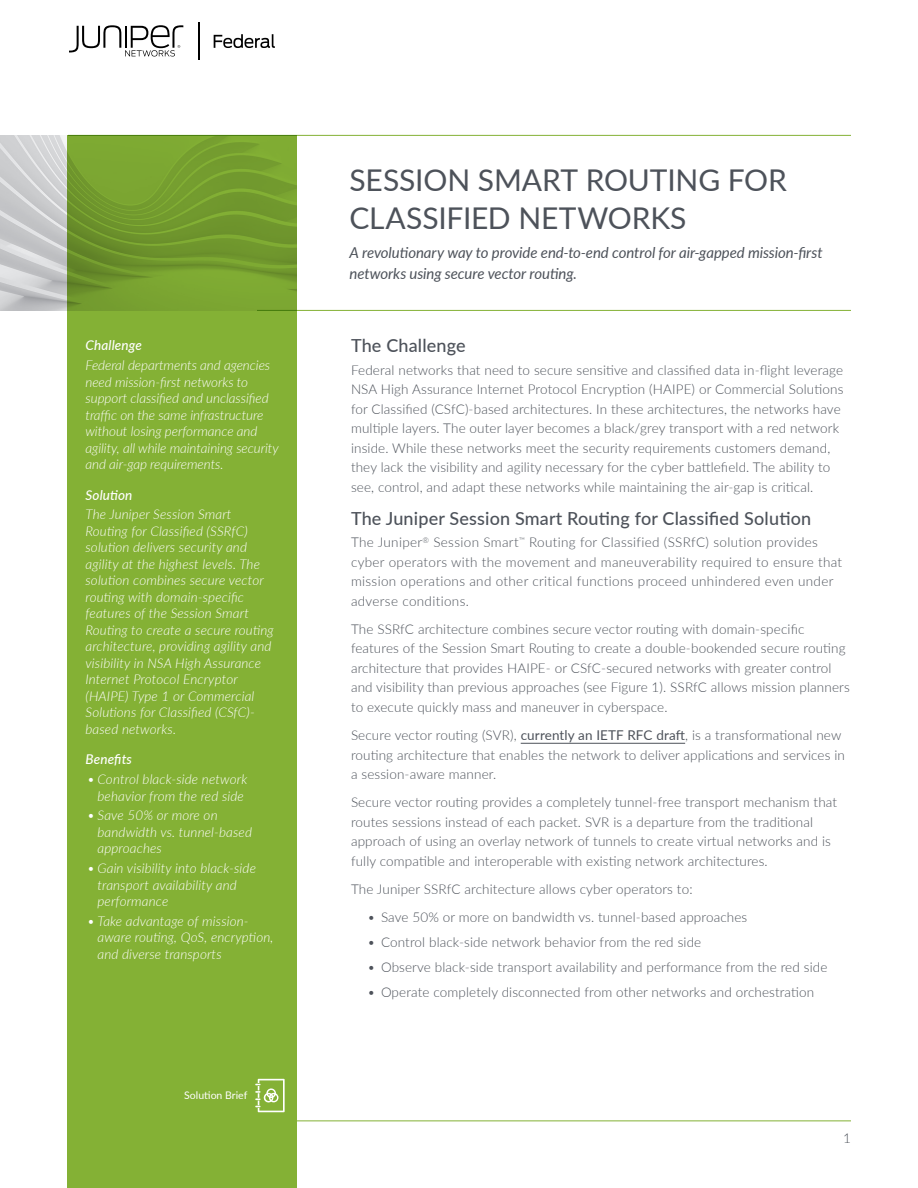
<style>
.page{position:relative;width:918px;height:1188px;background:#fff}
.page>*{position:absolute;margin:0;border:0;box-sizing:border-box;transform-origin:0 0}
.t1{font:30px/37.5px "Lato";letter-spacing:-.005em;color:#4d525a}
.t2{font:500 18px "Lato";letter-spacing:.01em;color:#4d525a}
.Subtitle{font:italic 15px/21px "Lato";letter-spacing:-.005em;color:#4d525a}
.t3{font:300 13.5px/19.5px "Lato";letter-spacing:.01em;color:#4d525a}
.Sidebar_text{font:italic 300 13.5px/16.5px "Lato";letter-spacing:.01em;color:#fff}
.Sidebar_head{font:italic 500 13.5px "Lato";letter-spacing:.01em;color:#fff}
.t4{font:10.5px "Lato";color:#fff}
.s1{font-weight:400}
</style>
<div class="page">
<img style="left:0;top:136px;width:68px;height:175px">
<hr style="left:68px;top:135px;width:783px;height:1px;background:#84b135">
<hr style="left:257px;top:310px;width:594px;height:1px;background:#84b135">
<div style="left:68px;top:135px;width:229px;height:1053px;background:#84b135"></div>
<hr style="left:68px;top:1120px;width:783px;height:1px;background:#84b135">
<svg style="left:255px;top:1079px;width:30px;height:33px"></svg>
<svg style="left:69px;top:25px;width:114px;height:32px"></svg>
<hr style="left:198px;top:23px;width:2px;height:37px;background:#000">
<svg style="left:214px;top:34px;width:61px;height:14px"></svg>
<hr style="left:521px;top:743px;width:164px;height:1px;background:#4d525a">
<p class="Sidebar_head" style="left:86px;top:336px;width:58px">Challenge</p>
<p class="Sidebar_text" style="left:86px;top:356px;width:195px">Federal departments and agencies need mission-first networks to support classified and unclassified traffic on the same infrastructure without losing performance and agility, all while maintaining security and air-gap requirements.</p>
<p class="Sidebar_head" style="left:86px;top:485px;width:48px">Solution</p>
<p class="Sidebar_text" style="left:86px;top:506px;width:190px">The Juniper Session Smart<br>Routing for Classified (SSRfC) solution delivers security and agility at the highest levels. The solution combines secure vector routing with domain-specific features of the Session Smart<br>Routing to create a secure routing architecture, providing agility and visibility in NSA High Assurance<br>Internet Protocol Encryptor (HAIPE) Type 1 or Commercial<br>Solutions for Classified (CSfC)- based networks.</p>
<p class="Sidebar_head" style="left:86px;top:750px;width:48px">Benefits</p>
<p class="Sidebar_text" style="left:87px;top:771px;width:162px;text-align:center">• Control black-side network behavior from the red side</p>
<p class="Sidebar_text" style="left:98px;top:807px;width:156px;text-indent:-10px">• Save 50% or more on bandwidth vs. tunnel-based approaches</p>
<p class="Sidebar_text" style="left:98px;top:860px;width:160px;text-indent:-10px">• Gain visibility into black-side transport availability and performance</p>
<p class="Sidebar_text" style="left:98px;top:912px;width:177px;text-indent:-10px">• Take advantage of mission&shy;aware routing, QoS, encryption, and diverse transports</p>
<p class="t4" style="left:184px;top:1087px;width:65px">Solution Brief</p>
<p class="t1" style="left:349px;top:160px;width:439px">SESSION SMART ROUTING FOR<br>CLASSIFIED NETWORKS</p>
<p class="Subtitle" style="left:349px;top:241px;width:475px">A revolutionary way to provide end-to-end control for air-gapped mission-first networks using secure vector routing.</p>
<h1 class="t2" style="left:351px;top:332px;width:116px">The Challenge</h1>
<p class="t3" style="left:351px;top:360px;width:494px">Federal networks that need to secure sensitive and classified data in-flight leverage NSA High Assurance Internet Protocol Encryption (HAIPE) or Commercial Solutions for Classified (CSfC)-based architectures. In these architectures, the networks have multiple layers. The outer layer becomes a black/grey transport with a red network inside. While these networks meet the security requirements customers demand, they lack the visibility and agility necessary for the cyber battlefield. The ability to see, control, and adapt these networks while maintaining the air-gap is critical.</p>
<h1 class="t2" style="left:351px;top:505px;width:462px">The Juniper Session Smart Routing for Classified Solution</h1>
<p class="t3" style="left:351px;top:532px;width:493px">The Juniper<sup>®</sup> Session Smart<sup>™</sup> Routing for Classified (SSRfC) solution provides cyber operators with the movement and maneuverability required to ensure that mission operations and other critical functions proceed unhindered even under adverse conditions.</p>
<p class="t3" style="left:351px;top:619px;width:500px">The SSRfC architecture combines secure vector routing with domain-specific features of the Session Smart Routing to create a double-bookended secure routing architecture that provides HAIPE- or CSfC-secured networks with greater control and visibility than previous approaches (see Figure 1). SSRfC allows mission planners to execute quickly mass and maneuver in cyberspace.</p>
<p class="t3" style="left:351px;top:725px;width:496px">Secure vector routing (SVR), <span class="s1">currently an IETF RFC draft</span>, is a transformational new routing architecture that enables the network to deliver applications and services in a session-aware manner.</p>
<p class="t3" style="left:351px;top:792px;width:488px">Secure vector routing provides a completely tunnel-free transport mechanism that routes sessions instead of each packet. SVR is a departure from the traditional approach of using an overlay network of tunnels to create virtual networks and is fully compatible and interoperable with existing network architectures.</p>
<p class="t3" style="left:351px;top:879px;width:343px">The Juniper SSRfC architecture allows cyber operators to:</p>
<p class="t3" style="left:368px;top:907px;width:381px">• Save 50% or more on bandwidth vs. tunnel-based approaches</p>
<p class="t3" style="left:368px;top:932px;width:335px">• Control black-side network behavior from the red side</p>
<p class="t3" style="left:368px;top:957px;width:461px">• Observe black-side transport availability and performance from the red side</p>
<p class="t3" style="left:368px;top:982px;width:448px">• Operate completely disconnected from other networks and orchestration</p>
<p class="t3" style="left:843px;top:1128px;width:9px">1</p>
</div>
